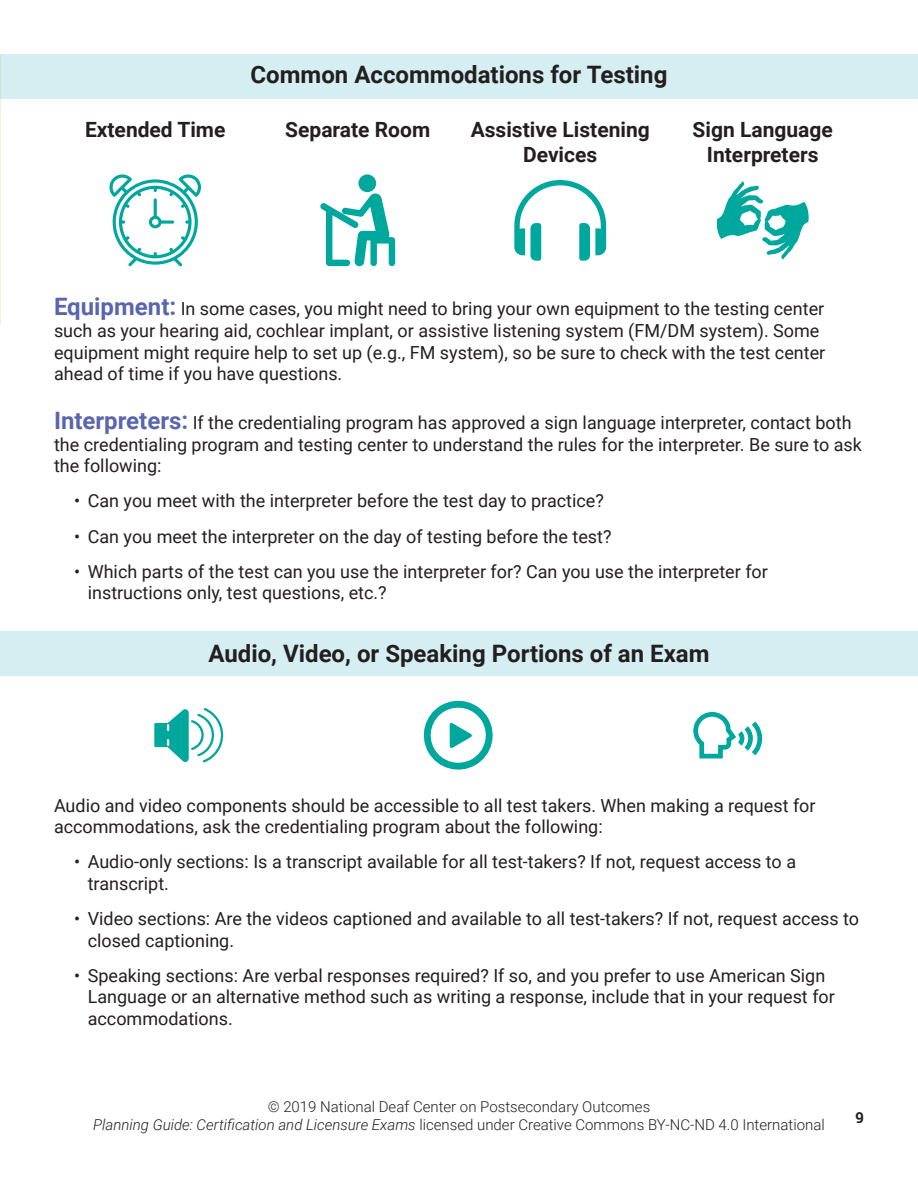
<style>
.page{position:relative;width:918px;height:1188px;background:#fff}
.page>*{position:absolute;margin:0;border:0;box-sizing:border-box;transform-origin:0 0}
.t1{font:700 24px "Roboto";color:#231f20}
.Centered_Text{font:700 21px/25.2px "Roboto";color:#231f20;text-align:center}
.Prebullet_Para{font:18px/21.6px "Roboto";color:#231f20}
.t2{font:300 15px/18px "Roboto";color:#231f20;text-align:center}
.t3{font:700 15px "Roboto Slab";color:#231f20}
.s1{font-weight:700;font-size:24px;color:#5b65ae}
.s2{font-style:italic}
</style>
<div class="page">
<div style="left:0;top:54px;width:918px;height:44px;background:#d5eef1"></div>
<div style="left:1px;top:632px;width:917px;height:44px;background:#d5eef1"></div>
<svg style="left:109px;top:174px;width:92px;height:92px"></svg>
<div style="left:358px;top:174px;width:18px;height:18px;background:#00a79d;border-radius:50%"></div>
<svg style="left:320px;top:193px;width:75px;height:73px"></svg>
<svg style="left:514px;top:180px;width:92px;height:81px"></svg>
<svg style="left:717px;top:181px;width:92px;height:78px"></svg>
<svg style="left:154px;top:708px;width:69px;height:54px"></svg>
<svg style="left:424px;top:701px;width:69px;height:69px"></svg>
<svg style="left:693px;top:712px;width:69px;height:46px"></svg>
<h2 class="t1" style="left:251px;top:57px;width:418px">Common Accommodations for Testing</h2>
<p class="Centered_Text" style="left:85px;top:116px;width:142px">Extended Time</p>
<p class="Centered_Text" style="left:285px;top:116px;width:146px">Separate Room</p>
<p class="Centered_Text" style="left:471px;top:116px;width:181px">Assistive Listening<br>Devices</p>
<p class="Centered_Text" style="left:693px;top:116px;width:142px">Sign Language<br>Interpreters</p>
<p class="Prebullet_Para" style="left:54px;top:297px;width:773px"><span class="s1">Equipment:</span> In some cases, you might need to bring your own equipment to the testing center such as your hearing aid, cochlear implant, or assistive listening system (FM/DM system). Some equipment might require help to set up (e.g., FM system), so be sure to check with the test center ahead of time if you have questions.</p>
<p class="Prebullet_Para" style="left:54px;top:411px;width:810px"><span class="s1">Interpreters:</span> If the credentialing program has approved a sign language interpreter, contact both the credentialing program and testing center to understand the rules for the interpreter. Be sure to ask the following:</p>
<p class="Prebullet_Para" style="left:74px;top:490px;width:531px">• Can you meet with the interpreter before the test day to practice?</p>
<p class="Prebullet_Para" style="left:74px;top:525px;width:539px">• Can you meet the interpreter on the day of testing before the test?</p>
<p class="Prebullet_Para" style="left:88px;top:560px;width:682px;text-indent:-14px">• Which parts of the test can you use the interpreter for? Can you use the interpreter for instructions only, test questions, etc.?</p>
<h2 class="t1" style="left:208px;top:636px;width:503px">Audio, Video, or Speaking Portions of an Exam</h2>
<p class="Prebullet_Para" style="left:54px;top:794px;width:763px">Audio and video components should be accessible to all test takers. When making a request for accommodations, ask the credentialing program about the following:</p>
<p class="Prebullet_Para" style="left:88px;top:850px;width:710px;text-indent:-14px">• Audio-only sections: Is a transcript available for all test-takers? If not, request access to a transcript.</p>
<p class="Prebullet_Para" style="left:88px;top:907px;width:773px;text-indent:-14px">• Video sections: Are the videos captioned and available to all test-takers? If not, request access to closed captioning.</p>
<p class="Prebullet_Para" style="left:88px;top:964px;width:749px;text-indent:-14px">• Speaking sections: Are verbal responses required? If so, and you prefer to use American Sign<br>Language or an alternative method such as writing a response, include that in your request for accommodations.</p>
<p class="t2" style="left:93px;top:1097px;width:733px">© 2019 National Deaf Center on Postsecondary Outcomes<br><span class="s2">Planning Guide: Certification and Licensure Exams</span> licensed under Creative Commons BY-NC-ND 4.0 International</p>
<p class="t3" style="left:856px;top:1107px;width:10px">9</p>
</div>
